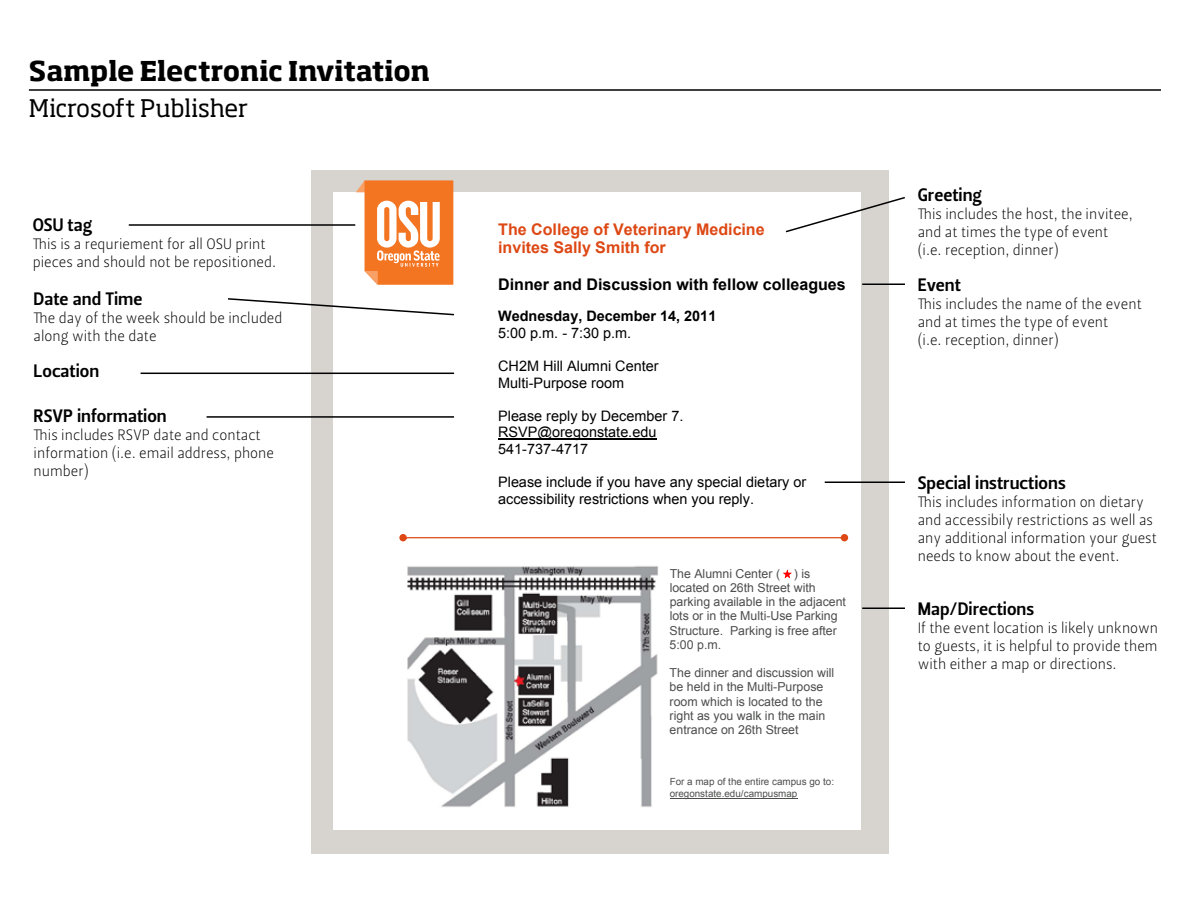
<style>
.page{position:relative;width:1188px;height:918px;background:#fff}
.page>*{position:absolute;margin:0;border:0;box-sizing:border-box;transform-origin:0 0}
.t1{font:700 27px "Soho Std";color:#000}
.t2{font:24px "Soho Std";color:#000}
.t3{font:18px "Leitura Sans Grot 3";color:#000}
.t4{font:700 16.05px/18.5px "Arial";color:#dd4814}
.t5{font:700 16.05px "Arial";color:#000}
.t6{font:15px/18px "Leitura Sans Grot 1";color:#000}
.t7{font:14.4px/16.6px "Arial";color:#000}
.t8{font:700 14.4px "Arial";color:#000}
.t9{font:12.3px/14.2px "Arial";color:#4c4e4c}
.t10{font:9.9px/11.4px "Arial";color:#4c4e4c}
</style>
<div class="page">
<div style="left:311px;top:170px;width:578px;height:684px;background:#d7d4cf"></div>
<div style="left:334px;top:192px;width:527px;height:638px;background:#fff"></div>
<hr style="left:498px;top:439px;width:158px;height:1px;background:#000">
<svg style="left:356px;top:180px;width:97px;height:105px"></svg>
<img style="left:407px;top:566px;width:251px;height:241px">
<hr style="left:670px;top:798px;width:128px;height:1px;background:#4c4e4c">
<svg style="left:783px;top:569px;width:9px;height:9px"></svg>
<svg style="left:399px;top:534px;width:449px;height:7px"></svg>
<hr style="left:129px;top:224px;width:226px;height:2px;background:#000">
<hr style="left:141px;top:373px;width:313px;height:1px;background:#000">
<hr style="left:207px;top:416px;width:247px;height:2px;background:#000">
<svg style="left:228px;top:297px;width:226px;height:19px"></svg>
<hr style="left:862px;top:284px;width:43px;height:1px;background:#000">
<hr style="left:825px;top:482px;width:80px;height:1px;background:#000">
<svg style="left:785px;top:197px;width:120px;height:36px"></svg>
<hr style="left:862px;top:608px;width:43px;height:1px;background:#000">
<hr style="left:29px;top:89px;width:1132px;height:2px;background:#000">
<h1 class="t1" style="left:29px;top:54px;width:403px">Sample Electronic Invitation</h1>
<h2 class="t2" style="left:29px;top:93px;width:220px">Microsoft Publisher</h2>
<p class="t3" style="left:33px;top:212px;width:61px">OSU tag</p>
<p class="t6" style="left:33px;top:235px;width:245px">This is a requriement for all OSU print pieces and should not be repositioned.</p>
<p class="t3" style="left:34px;top:286px;width:110px">Date and Time</p>
<p class="t6" style="left:34px;top:309px;width:250px">The day of the week should be included along with the date</p>
<p class="t3" style="left:34px;top:359px;width:67px">Location</p>
<p class="t3" style="left:34px;top:403px;width:135px">RSVP information</p>
<p class="t6" style="left:34px;top:426px;width:242px">This includes RSVP date and contact information (i.e. email address, phone number)</p>
<p class="t4" style="left:498px;top:220px;width:268px">The College of Veterinary Medicine invites Sally Smith for</p>
<p class="t5" style="left:498px;top:274px;width:349px">Dinner and Discussion with fellow colleagues</p>
<p class="t8" style="left:498px;top:306px;width:220px">Wednesday, December 14, 2011</p>
<p class="t7" style="left:498px;top:324px;width:135px">5:00 p.m. - 7:30 p.m.</p>
<p class="t7" style="left:498px;top:358px;width:162px">CH2M Hill Alumni Center<br>Multi-Purpose room</p>
<p class="t7" style="left:498px;top:408px;width:187px">Please reply by December 7.<br>RSVP@oregonstate.edu<br>541-737-4717</p>
<p class="t7" style="left:498px;top:474px;width:310px">Please include if you have any special dietary or accessibility restrictions when you reply.</p>
<p class="t9" style="left:670px;top:566px;width:178px">The Alumni Center ( ) is located on 26th Street with parking available in the adjacent lots or in the Multi-Use Parking<br>Structure. Parking is free after<br>5:00 p.m.</p>
<p class="t9" style="left:670px;top:666px;width:166px">The dinner and discussion will be held in the Multi-Purpose room which is located to the right as you walk in the main entrance on 26th Street</p>
<p class="t10" style="left:670px;top:776px;width:166px">For a map of the entire campus go to: oregonstate.edu/campusmap</p>
<p class="t3" style="left:918px;top:182px;width:66px">Greeting</p>
<p class="t6" style="left:918px;top:205px;width:217px">This includes the host, the invitee, and at times the type of event (i.e. reception, dinner)</p>
<p class="t3" style="left:918px;top:272px;width:45px">Event</p>
<p class="t6" style="left:918px;top:295px;width:226px">This includes the name of the event and at times the type of event<br>(i.e. reception, dinner)</p>
<p class="t3" style="left:918px;top:471px;width:150px">Special instructions</p>
<p class="t6" style="left:918px;top:493px;width:241px">This includes information on dietary and accessibily restrictions as well as any additional information your guest needs to know about the event.</p>
<p class="t3" style="left:918px;top:597px;width:118px">Map/Directions</p>
<p class="t6" style="left:918px;top:619px;width:242px;text-align:justify">If the event location is likely unknown to guests, it is helpful to provide them with either a map or directions.</p>
</div>
